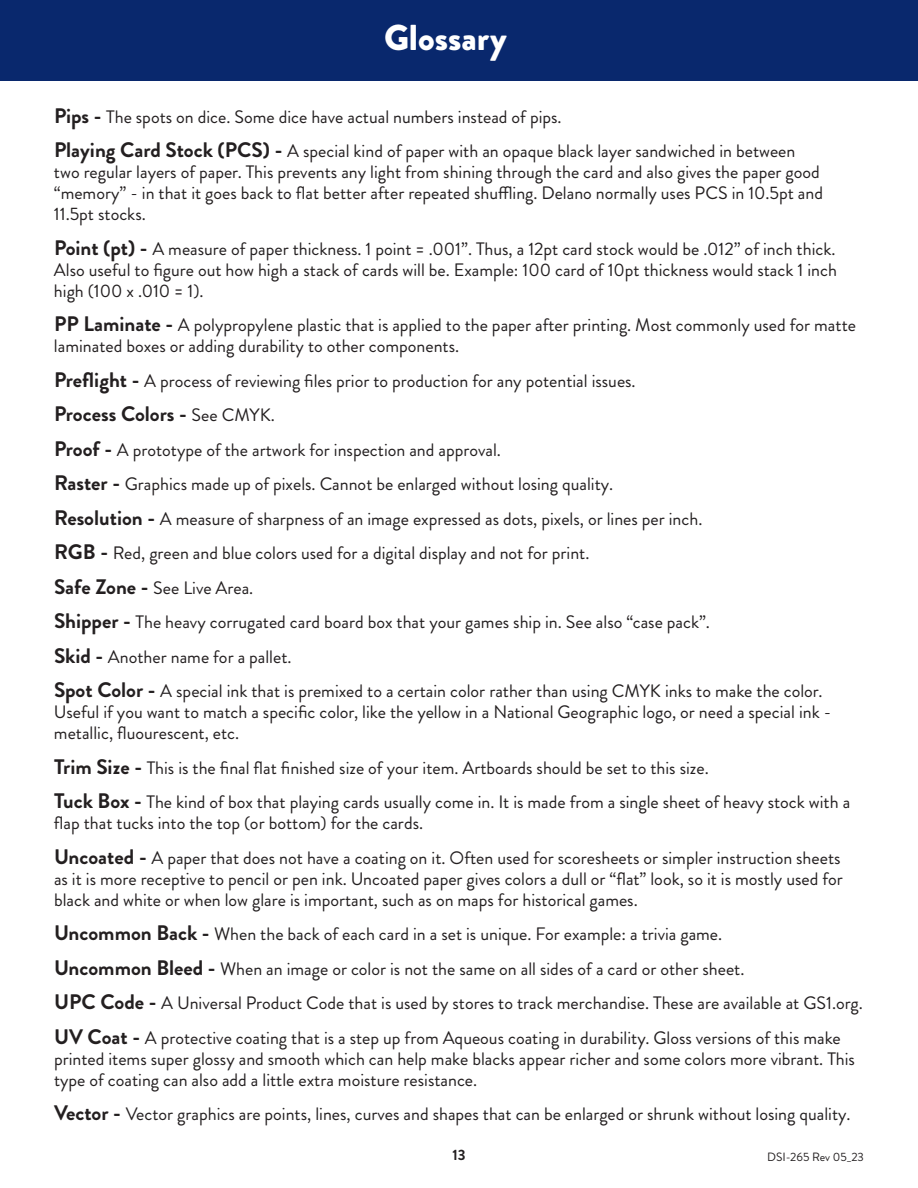
<style>
.page{position:relative;width:918px;height:1188px;background:#fff}
.page>*{position:absolute;margin:0;border:0;box-sizing:border-box;transform-origin:0 0}
.t1{font:900 36px "Brandon Grotesque";color:#fff}
.t2{font:700 21px "Brandon Grotesque";color:#231f20}
.t3{font:18px/34.5px "Brandon Grotesque";color:#231f20}
.t4{font:700 15px "Brandon Grotesque";color:#231f20}
.t5{font:12px "Brandon Grotesque";color:#231f20}
.s1{font-weight:700;font-size:21px}
.s2{font-weight:400;font-size:18px}
</style>
<div class="page">
<div style="left:0;top:0;width:918px;height:81px;background:#09286d"></div>
<h1 class="t1" style="left:384px;top:12px;width:124px">Glossary</h1>
<p class="t3" style="left:54px;top:100px;width:743px"><span class="s1">Pips -</span> The spots on dice. Some dice have actual numbers instead of pips.<br><span class="s1">Playing Card Stock (PCS) -</span> A special kind of paper with an opaque black layer sandwiched in between</p>
<p class="t3" style="left:54px;top:162px;width:771px;line-height:21px">two regular layers of paper. This prevents any light from shining through the card and also gives the paper good “memory” - in that it goes back to flat better after repeated shuffling. Delano normally uses PCS in 10.5pt and<br>11.5pt stocks.</p>
<p class="t3" style="left:54px;top:238px;width:784px;line-height:21px;text-align:justify"><span class="s1">Point (pt) -</span> A measure of paper thickness. 1 point = .001”. Thus, a 12pt card stock would be .012” of inch thick.<br>Also useful to figure out how high a stack of cards will be. Example: 100 card of 10pt thickness would stack 1 inch high (100 x .010 = 1).</p>
<p class="t3" style="left:54px;top:315px;width:804px;line-height:21px"><span class="s1">PP Laminate -</span> A polypropylene plastic that is applied to the paper after printing. Most commonly used for matte laminated boxes or adding durability to other components.</p>
<p class="t3" style="left:54px;top:364px;width:583px"><span class="s1">Preflight -</span> A process of reviewing files prior to production for any potential issues.</p>
<p class="t2" style="left:54px;top:399px;width:222px">Process Colors - <span class="s2">See CMYK.</span></p>
<p class="t3" style="left:54px;top:433px;width:770px"><span class="s1">Proof -</span> A prototype of the artwork for inspection and approval.<br><span class="s1">Raster -</span> Graphics made up of pixels. Cannot be enlarged without losing quality.<br><span class="s1">Resolution -</span> A measure of sharpness of an image expressed as dots, pixels, or lines per inch.<br><span class="s1">RGB -</span> Red, green and blue colors used for a digital display and not for print.<br><span class="s1">Safe Zone -</span> See Live Area.<br><span class="s1">Shipper -</span> The heavy corrugated card board box that your games ship in. See also “case pack”.<br><span class="s1">Skid -</span> Another name for a pallet.<br><span class="s1">Spot Color -</span> A special ink that is premixed to a certain color rather than using CMYK inks to make the color.</p>
<p class="t3" style="left:54px;top:702px;width:779px;line-height:21px">Useful if you want to match a specific color, like the yellow in a National Geographic logo, or need a special ink - metallic, fluourescent, etc.</p>
<p class="t3" style="left:54px;top:751px;width:798px"><span class="s1">Trim Size -</span> This is the final flat finished size of your item. Artboards should be set to this size.<br><span class="s1">Tuck Box -</span> The kind of box that playing cards usually come in. It is made from a single sheet of heavy stock with a</p>
<p class="t3" style="left:54px;top:806px;width:788px">flap that tucks into the top (or bottom) for the cards.<br><span class="s1">Uncoated -</span> A paper that does not have a coating on it. Often used for scoresheets or simpler instruction sheets</p>
<p class="t3" style="left:54px;top:868px;width:790px;line-height:21px">as it is more receptive to pencil or pen ink. Uncoated paper gives colors a dull or “flat” look, so it is mostly used for black and white or when low glare is important, such as on maps for historical games.</p>
<p class="t3" style="left:54px;top:917px;width:810px"><span class="s1">Uncommon Back -</span> When the back of each card in a set is unique. For example: a trivia game.<br><span class="s1">Uncommon Bleed -</span> When an image or color is not the same on all sides of a card or other sheet.<br><span class="s1">UPC Code -</span> A Universal Product Code that is used by stores to track merchandise. These are available at GS1.org.<br><span class="s1">UV Coat -</span> A protective coating that is a step up from Aqueous coating in durability. Gloss versions of this make</p>
<p class="t3" style="left:54px;top:1048px;width:802px;line-height:21px">printed items super glossy and smooth which can help make blacks appear richer and some colors more vibrant. This type of coating can also add a little extra moisture resistance.</p>
<p class="t3" style="left:54px;top:1097px;width:798px"><span class="s1">Vector -</span> Vector graphics are points, lines, curves and shapes that can be enlarged or shrunk without losing quality.</p>
<p class="t4" style="left:452px;top:1144px;width:15px">13</p>
<p class="t5" style="left:767px;top:1149px;width:98px">DSI-265 Rev 05_23</p>
</div>
